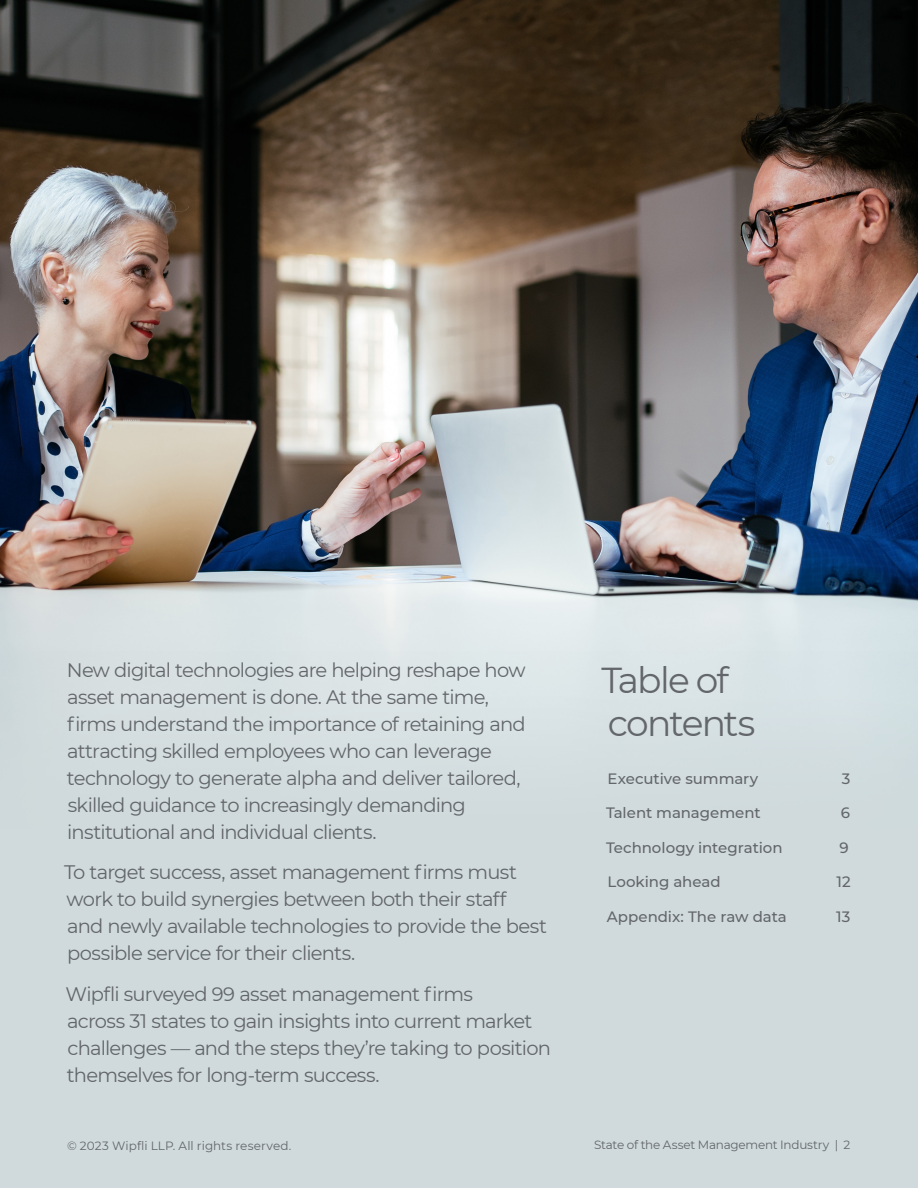
<style>
.page{position:relative;width:918px;height:1188px;background:#fff}
.page>*{position:absolute;margin:0;border:0;box-sizing:border-box;transform-origin:0 0}
.Section_Header{font:36px/43.2px "Montserrat";letter-spacing:-.05em;color:#63666a}
.Body_Copy{font:19.5px/27px "Montserrat";letter-spacing:-.04em;color:#63666a}
.Body_Copy-2{font:500 15px "Montserrat";color:#63666a}
.Body_Copy-3{font:12px "Montserrat";letter-spacing:-.005em;color:#63666a}
</style>
<div class="page">
<img style="left:0;top:0;width:918px;height:651px">
<div style="left:0;top:651px;width:918px;height:537px;background:#d0dadc"></div>
<p class="Body_Copy" style="left:67px;top:655px;width:460px">New digital technologies are helping reshape how asset management is done. At the same time, firms understand the importance of retaining and attracting skilled employees who can leverage technology to generate alpha and deliver tailored, skilled guidance to increasingly demanding institutional and individual clients.</p>
<p class="Body_Copy" style="left:64px;top:858px;width:484px">To target success, asset management firms must work to build synergies between both their staff<br>and newly available technologies to provide the best possible service for their clients.</p>
<p class="Body_Copy" style="left:66px;top:979px;width:487px">Wipfli surveyed 99 asset management firms<br>across 31 states to gain insights into current market challenges — and the steps they’re taking to position themselves for long-term success.</p>
<p class="Section_Header" style="left:602px;top:657px;width:155px">Table of contents</p>
<p class="Body_Copy-2" style="left:607px;top:768px;width:152px">Executive summary</p>
<p class="Body_Copy-2" style="left:842px;top:768px;width:10px">3</p>
<p class="Body_Copy-2" style="left:606px;top:802px;width:156px">Talent management</p>
<p class="Body_Copy-2" style="left:841px;top:802px;width:11px">6</p>
<p class="Body_Copy-2" style="left:606px;top:837px;width:178px">Technology integration</p>
<p class="Body_Copy-2" style="left:840px;top:837px;width:11px">9</p>
<p class="Body_Copy-2" style="left:607px;top:871px;width:115px">Looking ahead</p>
<p class="Body_Copy-2" style="left:837px;top:871px;width:16px">12</p>
<p class="Body_Copy-2" style="left:607px;top:906px;width:182px">Appendix: The raw data</p>
<p class="Body_Copy-2" style="left:836px;top:906px;width:16px">13</p>
<p class="Body_Copy-3" style="left:67px;top:1137px;width:226px">© 2023 Wipfli LLP. All rights reserved.</p>
<p class="Body_Copy-3" style="left:594px;top:1137px;width:258px">State of the Asset Management Industry | 2</p>
</div>
